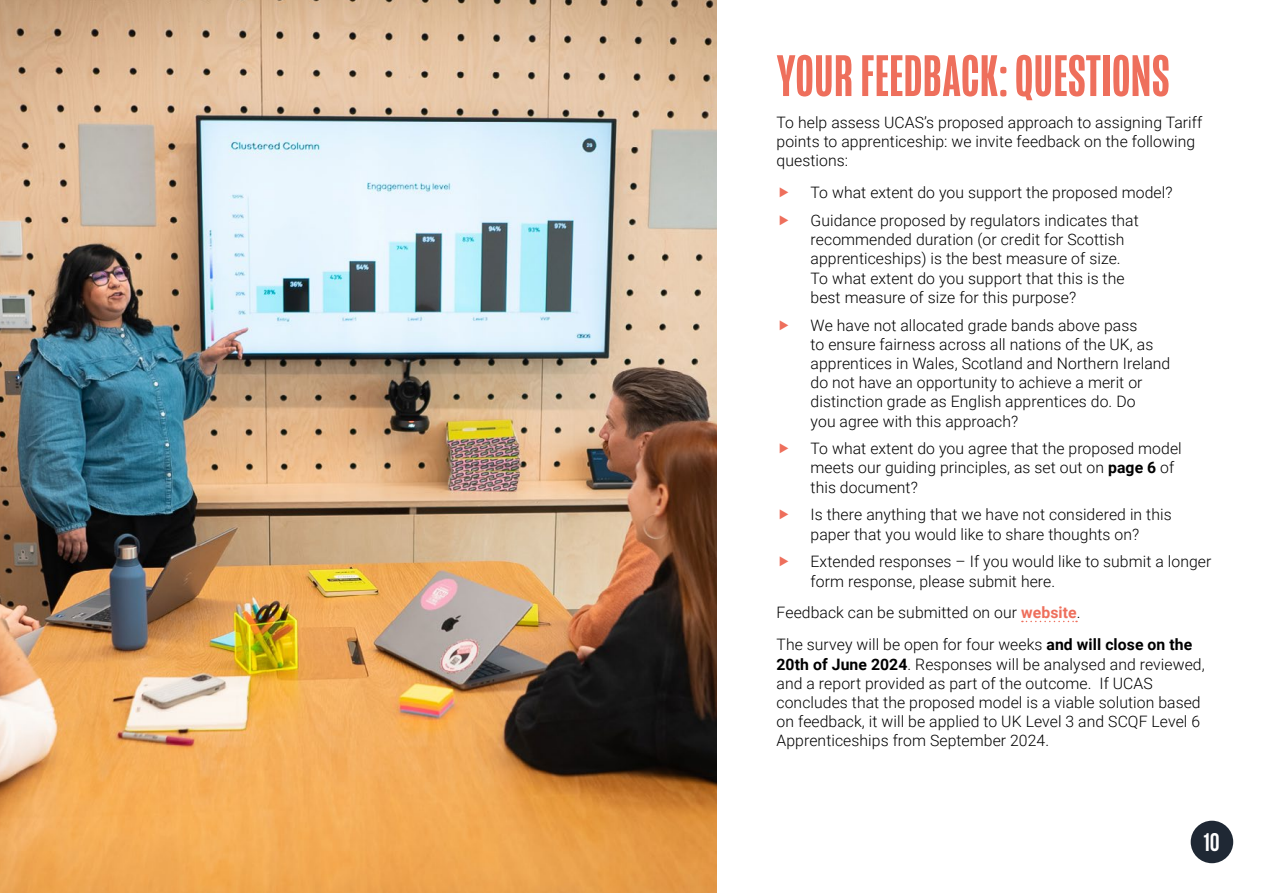
<style>
.page{position:relative;width:1263px;height:893px;background:#fff}
.page>*{position:absolute;margin:0;border:0;box-sizing:border-box;transform-origin:0 0}
.Sub_Headings__H2{font:500 60px "Mongoose";letter-spacing:.01em;color:#ee6f5c}
.t1{font:900 25.5px "Apricus";color:#fff}
.Bullets__P{font:300 15.75px/19.2px "Roboto";letter-spacing:.005em;color:#000}
.Body_Text__P{font:300 15.75px/19.2px "Roboto";letter-spacing:.005em;color:#000}
.s1{font-weight:700}
.s2{font-weight:700;color:#ee6f5c}
</style>
<div class="page">
<svg style="left:1022px;top:621px;width:55px;height:1px"></svg>
<img style="left:0;top:0;width:716px;height:893px">
<div style="left:1191px;top:821px;width:42px;height:42px;background:#1f2834;border-radius:50%"></div>
<h2 class="Sub_Headings__H2" style="left:776px;top:42px;width:395px">YOUR FEEDBACK: QUESTIONS</h2>
<p class="Body_Text__P" style="left:776px;top:112px;width:427px">To help assess UCAS’s proposed approach to assigning Tariff points to apprenticeship: we invite feedback on the following questions:</p>
<p class="Bullets__P" style="left:810px;top:183px;width:364px">To what extent do you support the proposed model?</p>
<p class="Bullets__P" style="left:810px;top:210px;width:330px">Guidance proposed by regulators indicates that recommended duration (or credit for Scottish apprenticeships) is the best measure of size.<br>To what extent do you support that this is the best measure of size for this purpose?</p>
<p class="Bullets__P" style="left:810px;top:315px;width:361px">We have not allocated grade bands above pass<br>to ensure fairness across all nations of the UK, as apprentices in Wales, Scotland and Northern Ireland do not have an opportunity to achieve a merit or distinction grade as English apprentices do. Do<br>you agree with this approach?</p>
<p class="Bullets__P" style="left:810px;top:438px;width:373px">To what extent do you agree that the proposed model meets our guiding principles, as set out on <span class="s1">page 6</span> of this document?</p>
<p class="Bullets__P" style="left:810px;top:505px;width:363px">Is there anything that we have not considered in this paper that you would like to share thoughts on?</p>
<p class="Bullets__P" style="left:810px;top:551px;width:402px">Extended responses – If you would like to submit a longer form response, please submit here.</p>
<p class="Body_Text__P" style="left:776px;top:603px;width:305px">Feedback can be submitted on our <span class="s2">website</span>.</p>
<p class="Body_Text__P" style="left:776px;top:635px;width:430px">The survey will be open for four weeks <span class="s1">and will close on the 20th of June 2024</span>. Responses will be analysed and reviewed, and a report provided as part of the outcome. If UCAS concludes that the proposed model is a viable solution based on feedback, it will be applied to UK Level 3 and SCQF Level 6<br>Apprenticeships from September 2024.</p>
<h2 class="t1" style="left:1203px;top:831px;width:18px">10</h2>
</div>
